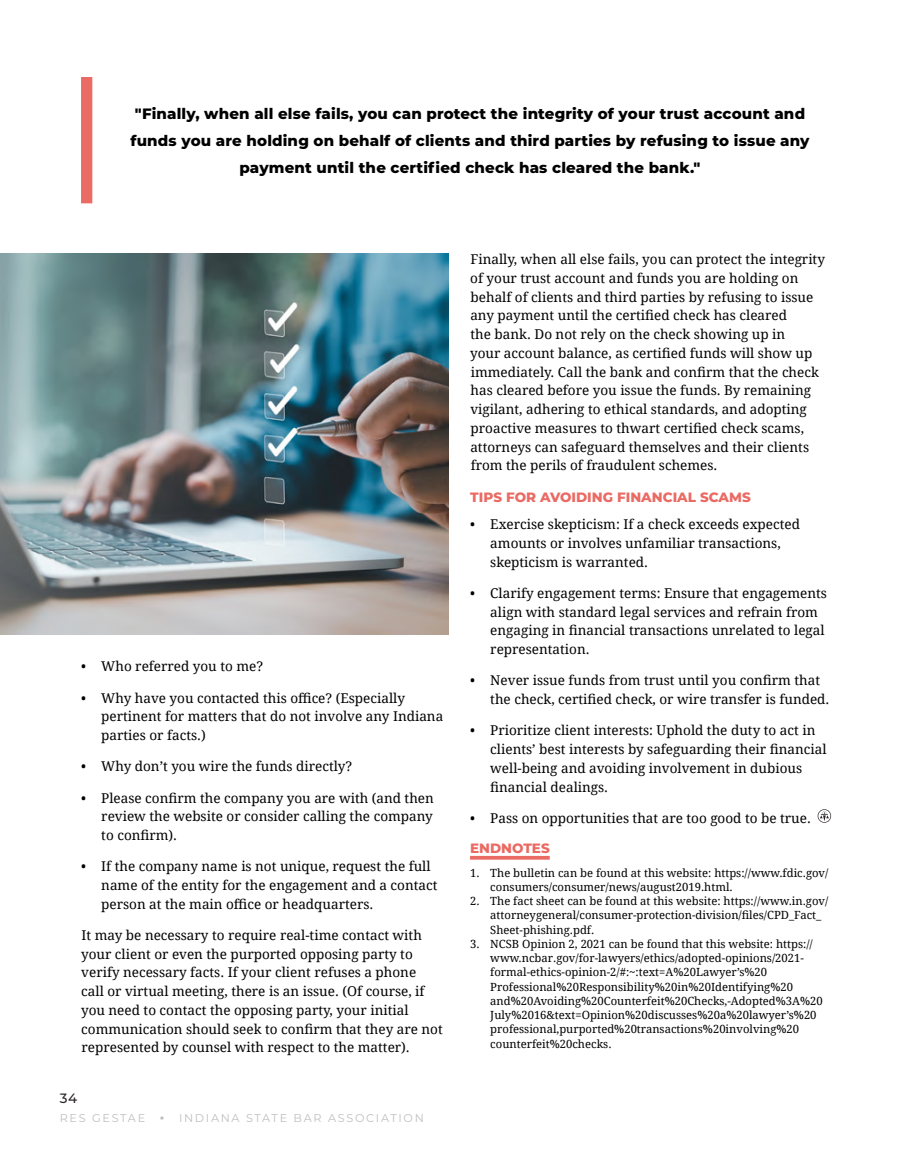
<style>
.page{position:relative;width:905px;height:1175px;background:#fff}
.page>*{position:absolute;margin:0;border:0;box-sizing:border-box;transform-origin:0 0}
.t1{font:800 15px/27px "Montserrat";letter-spacing:.01em;color:#000;text-align:center}
.t2{font:13.5px/18.8px "Droid Serif";color:#000}
.t3{font:800 13.5px "Montserrat";color:#ea6a64}
.t4{font:500 13.5px "Montserrat";color:#292625}
.t5{font:11.25px/14.2px "Droid Serif";color:#000}
.t6{font:11.25px "Montserrat";letter-spacing:.15em;color:#bfbfc0}
.s1{font-weight:800}
</style>
<div class="page">
<svg style="left:817px;top:809px;width:14px;height:13px"></svg>
<div style="left:81px;top:77px;width:11px;height:126px;background:#ea6a64"></div>
<hr style="left:470px;top:856px;width:79px;height:3px;background:#ea6a64">
<img style="left:0;top:254px;width:448px;height:380px">
<p class="t1" style="left:130px;top:99px;width:680px">"Finally, when all else fails, you can protect the integrity of your trust account and funds you are holding on behalf of clients and third parties by refusing to issue any payment until the certified check has cleared the bank."</p>
<p class="t2" style="left:81px;top:657px;width:184px">• Who referred you to me?</p>
<p class="t2" style="left:101px;top:688px;width:343px;text-indent:-20px">• Why have you contacted this office? (Especially pertinent for matters that do not involve any Indiana parties or facts.)</p>
<p class="t2" style="left:81px;top:756px;width:273px">• Why don’t you wire the funds directly?</p>
<p class="t2" style="left:101px;top:788px;width:334px;text-align:justify;text-indent:-20px">• Please confirm the company you are with (and then review the website or consider calling the company to confirm).</p>
<p class="t2" style="left:101px;top:856px;width:338px;text-indent:-20px">• If the company name is not unique, request the full name of the entity for the engagement and a contact person at the main office or headquarters.</p>
<p class="t2" style="left:81px;top:925px;width:363px">It may be necessary to require real-time contact with your client or even the purported opposing party to verify necessary facts. If your client refuses a phone<br>call or virtual meeting, there is an issue. (Of course, if you need to contact the opposing party, your initial communication should seek to confirm that they are not represented by counsel with respect to the matter).</p>
<p class="t4" style="left:60px;top:1089px;width:19px">34</p>
<p class="t6" style="left:60px;top:1110px;width:87px">RES GESTAE</p>
<p class="t6" style="left:160px;top:1110px;width:265px"><span class="s1">•</span> INDIANA STATE BAR ASSOCIATION</p>
<p class="t2" style="left:470px;top:249px;width:356px">Finally, when all else fails, you can protect the integrity of your trust account and funds you are holding on behalf of clients and third parties by refusing to issue any payment until the certified check has cleared<br>the bank. Do not rely on the check showing up in<br>your account balance, as certified funds will show up immediately. Call the bank and confirm that the check has cleared before you issue the funds. By remaining vigilant, adhering to ethical standards, and adopting proactive measures to thwart certified check scams, attorneys can safeguard themselves and their clients from the perils of fraudulent schemes.</p>
<p class="t3" style="left:470px;top:487px;width:282px">TIPS FOR AVOIDING FINANCIAL SCAMS</p>
<p class="t2" style="left:490px;top:514px;width:311px;text-indent:-20px">• Exercise skepticism: If a check exceeds expected amounts or involves unfamiliar transactions, skepticism is warranted.</p>
<p class="t2" style="left:490px;top:583px;width:338px;text-indent:-20px">• Clarify engagement terms: Ensure that engagements align with standard legal services and refrain from engaging in financial transactions unrelated to legal representation.</p>
<p class="t2" style="left:490px;top:670px;width:340px;text-indent:-20px">• Never issue funds from trust until you confirm that the check, certified check, or wire transfer is funded.</p>
<p class="t2" style="left:490px;top:720px;width:338px;text-indent:-20px">• Prioritize client interests: Uphold the duty to act in clients’ best interests by safeguarding their financial well-being and avoiding involvement in dubious financial dealings.</p>
<p class="t2" style="left:470px;top:808px;width:342px">• Pass on opportunities that are too good to be true.</p>
<p class="t3" style="left:470px;top:838px;width:81px">ENDNOTES</p>
<p class="t5" style="left:490px;top:865px;width:339px;text-indent:-20px">1. The bulletin can be found at this website: https://www.fdic.gov/ consumers/consumer/news/august2019.html.</p>
<p class="t5" style="left:490px;top:893px;width:339px;text-indent:-20px">2. The fact sheet can be found at this website: https://www.in.gov/ attorneygeneral/consumer-protection-division/files/CPD_Fact_<br>Sheet-phishing.pdf.</p>
<p class="t5" style="left:490px;top:936px;width:334px;text-indent:-20px">3. NCSB Opinion 2, 2021 can be found that this website: https:// www.ncbar.gov/for-lawyers/ethics/adopted-opinions/2021- formal-ethics-opinion-2/#:~:text=A%20Lawyer’s%20<br>Professional%20Responsibility%20in%20Identifying%20 and%20Avoiding%20Counterfeit%20Checks,-Adopted%3A%20<br>July%2016&amp;text=Opinion%20discusses%20a%20lawyer’s%20 professional,purported%20transactions%20involving%20 counterfeit%20checks.</p>
</div>
